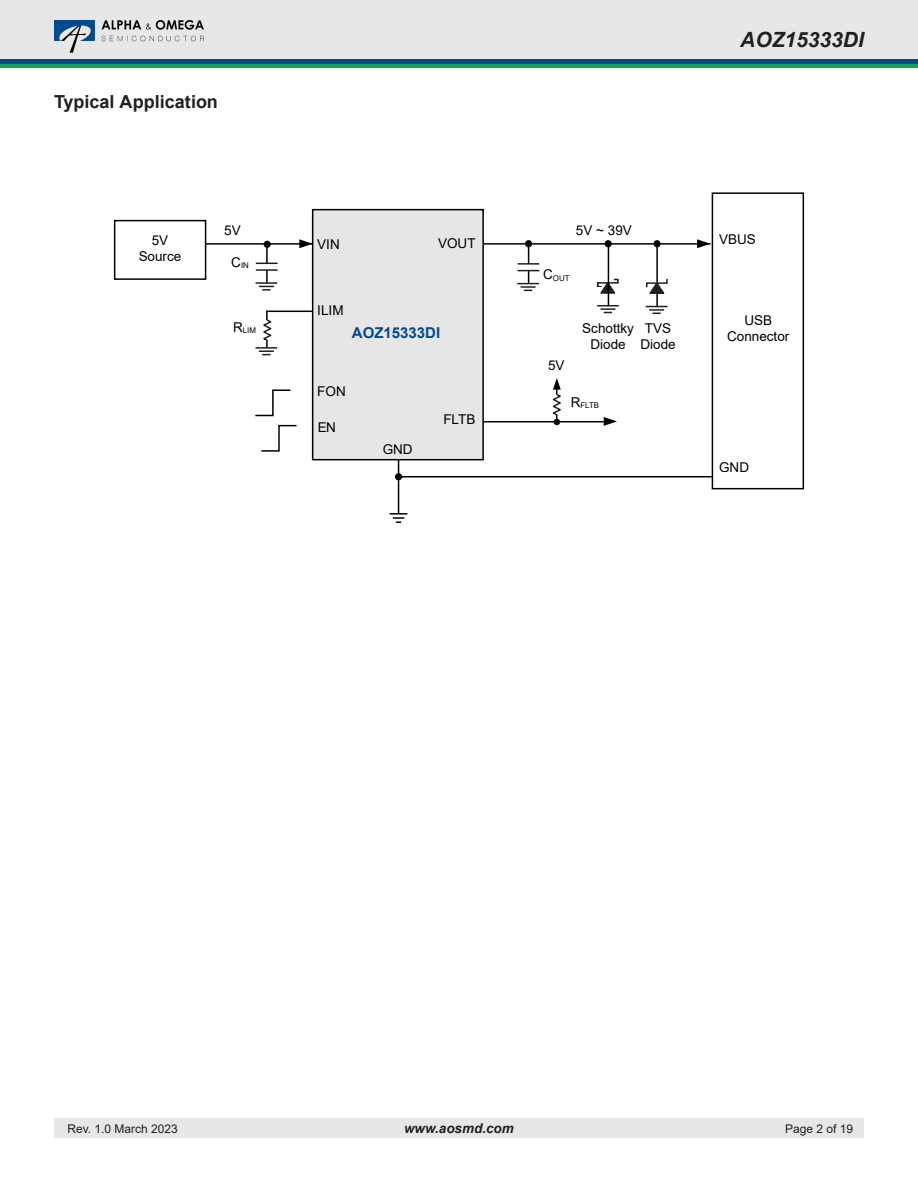
<style>
.page{position:relative;width:918px;height:1188px;background:#fff}
.page>*{position:absolute;margin:0;border:0;box-sizing:border-box;transform-origin:0 0}
.t1{font:italic 700 21px "Arial";color:#231f20}
.Heading{font:700 18px "Arial";color:#231f20}
.t2{font:700 15px "Arial";color:#004990}
.t3{font:13.5px/16.2px "Arial";color:#000;text-align:center}
.t4{font:italic 700 13.5px "Arial";color:#231f20}
.t5{font:12px "Arial";color:#231f20}
.t6{font:7.8px "Arial";color:#000}
</style>
<div class="page">
<div style="left:54px;top:1119px;width:810px;height:19px;background:#e6e7e9"></div>
<div style="left:0;top:0;width:918px;height:61px;background:#e7e7e7"></div>
<div style="left:0;top:59px;width:918px;height:5px;background:#014990"></div>
<hr style="left:0;top:64px;width:918px;height:4px;background:#1da252">
<svg style="left:102px;top:20px;width:102px;height:10px"></svg>
<svg style="left:54px;top:20px;width:41px;height:33px"></svg>
<svg style="left:102px;top:36px;width:102px;height:5px"></svg>
<hr style="left:267px;top:311px;width:47px;height:1px;background:#000">
<hr style="left:205px;top:243px;width:505px;height:2px;background:#000">
<div style="left:313px;top:210px;width:170px;height:250px;background:#e6e6e6"></div>
<div style="left:312px;top:209px;width:172px;height:251px;border:2px solid #000"></div>
<div style="left:264px;top:241px;width:7px;height:7px;border:2px solid #000;border-radius:50%"></div>
<svg style="left:299px;top:239px;width:14px;height:9px"></svg>
<svg style="left:697px;top:239px;width:13px;height:9px"></svg>
<svg style="left:255px;top:389px;width:36px;height:28px"></svg>
<svg style="left:390px;top:513px;width:17px;height:10px"></svg>
<svg style="left:604px;top:417px;width:13px;height:9px"></svg>
<hr style="left:398px;top:460px;width:1px;height:53px;background:#000">
<div style="left:712px;top:192px;width:92px;height:297px;border:2px solid #000"></div>
<div style="left:525px;top:240px;width:7px;height:7px;border:2px solid #000;border-radius:50%"></div>
<div style="left:395px;top:473px;width:7px;height:7px;border:2px solid #000;border-radius:50%"></div>
<hr style="left:401px;top:476px;width:311px;height:1px;background:#000">
<div style="left:114px;top:220px;width:92px;height:60px;border:2px solid #000"></div>
<div style="left:605px;top:240px;width:7px;height:7px;border:2px solid #000;border-radius:50%"></div>
<hr style="left:483px;top:421px;width:120px;height:2px;background:#000">
<hr style="left:266px;top:246px;width:2px;height:37px;background:#000">
<hr style="left:256px;top:282px;width:21px;height:2px;background:#231f20">
<svg style="left:260px;top:286px;width:13px;height:5px"></svg>
<svg style="left:257px;top:264px;width:20px;height:5px"></svg>
<svg style="left:257px;top:263px;width:20px;height:1px"></svg>
<hr style="left:257px;top:269px;width:20px;height:2px;background:#231f20">
<hr style="left:266px;top:311px;width:2px;height:36px;background:#000">
<hr style="left:256px;top:347px;width:21px;height:2px;background:#231f20">
<svg style="left:260px;top:350px;width:13px;height:5px"></svg>
<svg style="left:550px;top:378px;width:14px;height:47px"></svg>
<hr style="left:528px;top:246px;width:1px;height:38px;background:#000">
<svg style="left:518px;top:283px;width:20px;height:8px"></svg>
<svg style="left:518px;top:265px;width:21px;height:5px"></svg>
<hr style="left:518px;top:263px;width:21px;height:2px;background:#231f20">
<svg style="left:518px;top:270px;width:21px;height:1px"></svg>
<svg style="left:263px;top:318px;width:9px;height:24px"></svg>
<svg style="left:261px;top:424px;width:36px;height:28px"></svg>
<hr style="left:608px;top:244px;width:1px;height:62px;background:#000">
<svg style="left:598px;top:305px;width:20px;height:8px"></svg>
<hr style="left:656px;top:243px;width:2px;height:64px;background:#000">
<svg style="left:647px;top:306px;width:20px;height:8px"></svg>
<div style="left:653px;top:240px;width:8px;height:7px;border:2px solid #000;border-radius:50%"></div>
<svg style="left:596px;top:278px;width:23px;height:17px"></svg>
<svg style="left:646px;top:278px;width:22px;height:17px"></svg>
<p class="Heading" style="left:54px;top:89px;width:165px">Typical Application</p>
<p class="t3" style="left:139px;top:232px;width:44px">5V<br>Source</p>
<p class="t3" style="left:224px;top:222px;width:18px">5V</p>
<p class="t6" style="left:231px;top:260px;width:19px"><sup>C</sup>IN</p>
<p class="t6" style="left:233px;top:325px;width:24px"><sup>R</sup>LIM</p>
<p class="t3" style="left:317px;top:236px;width:24px">VIN</p>
<p class="t3" style="left:438px;top:235px;width:39px">VOUT</p>
<p class="t3" style="left:317px;top:303px;width:28px">ILIM</p>
<p class="t2" style="left:352px;top:323px;width:90px">AOZ15333DI</p>
<p class="t3" style="left:317px;top:384px;width:30px">FON</p>
<p class="t3" style="left:317px;top:419px;width:20px">EN</p>
<p class="t3" style="left:383px;top:441px;width:31px">GND</p>
<p class="t3" style="left:443px;top:412px;width:34px">FLTB</p>
<h1 class="t1" style="left:740px;top:25px;width:125px">AOZ15333DI</h1>
<p class="t3" style="left:576px;top:222px;width:57px">5V ~ 39V</p>
<p class="t6" style="left:543px;top:273px;width:28px"><sup>C</sup>OUT</p>
<p class="t3" style="left:548px;top:357px;width:18px">5V</p>
<p class="t3" style="left:582px;top:320px;width:53px">Schottky<br>Diode</p>
<p class="t3" style="left:640px;top:320px;width:37px">TVS<br>Diode</p>
<p class="t6" style="left:571px;top:400px;width:30px"><sup>R</sup>FLTB</p>
<p class="t3" style="left:719px;top:231px;width:38px">VBUS</p>
<p class="t3" style="left:727px;top:312px;width:64px">USB<br>Connector</p>
<p class="t3" style="left:719px;top:459px;width:31px">GND</p>
<p class="t5" style="left:68px;top:1121px;width:112px">Rev. 1.0 March 2023</p>
<p class="t4" style="left:404px;top:1120px;width:111px">www.aosmd.com</p>
<p class="t5" style="left:785px;top:1121px;width:70px">Page 2 of 19</p>
</div>
